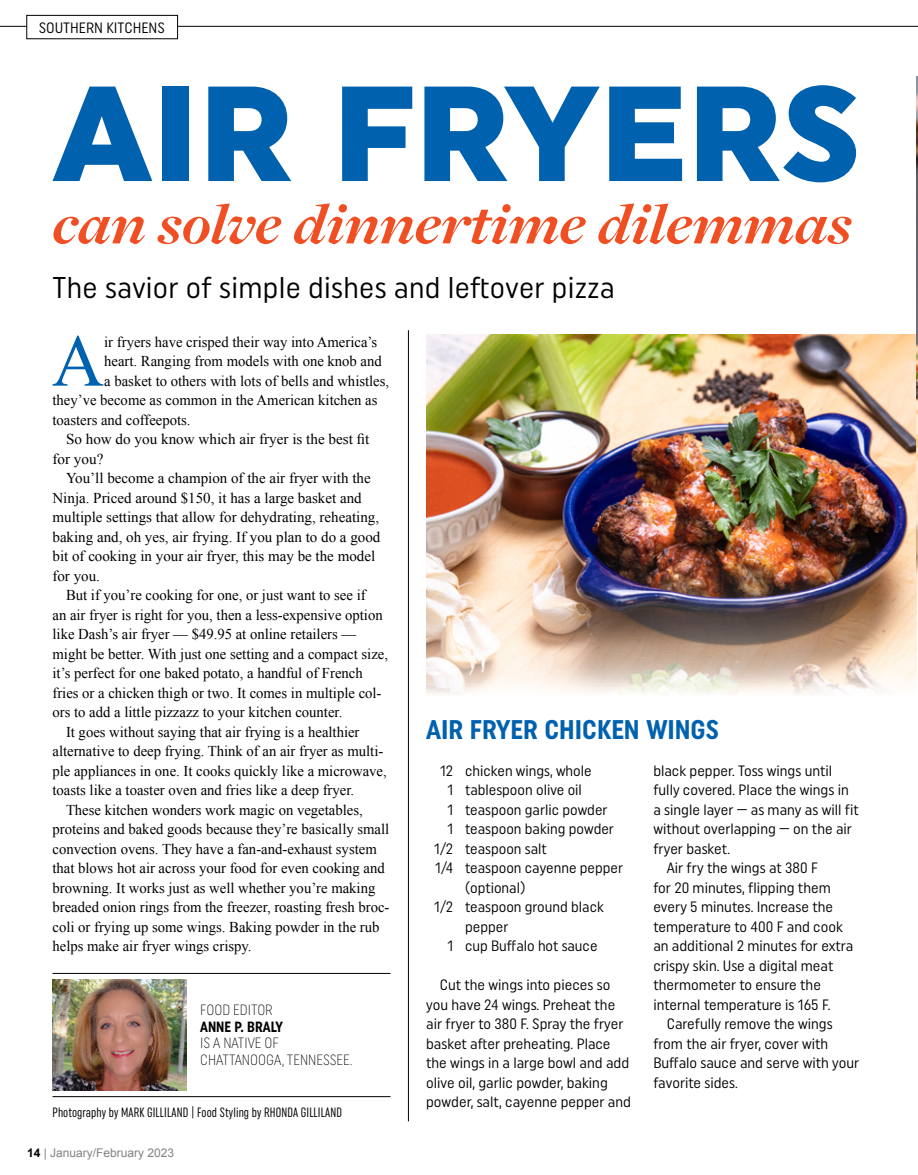
<style>
.page{position:relative;width:918px;height:1175px;background:#fff}
.page>*{position:absolute;margin:0;border:0;box-sizing:border-box;transform-origin:0 0}
.RTM_Headline{font:900 134.85px "Uniform";color:#0061af}
.RTM_Drop_Cap{font:73.95px "Times New Roman";color:#0061af}
.RTM_Headline-2{font:italic 700 59.1px "Freight Disp Pro";color:#f04e23;scale:1.12 1}
.RTM_Subhead{font:30px "Uniform Condensed";letter-spacing:.01em;color:#000}
.RTM_Subhead-2{font:700 27px "Uniform Condensed";color:#0061af}
.RTM_Body_Copy{font:15px/19.5px "Times New Roman";color:#000}
.RTM_Recipe_Body{font:15px/19.5px "Uniform Condensed";color:#000}
.RTM_Drop_Cap-2{font:15px "Times New Roman";color:#000}
.RTM_Page_Header{font:15px "Uniform Condensed";color:#000}
.RTM_Sidebar-No_Inden{font:300 14.85px/16.5px "Uniform Condensed";color:#000;scale:.94 1}
.RTM_Sidebar-No_Inden-2{font:700 14.85px "Uniform Condensed";color:#000;scale:.94 1}
.RTM_Photo_Credit{font:extra-condensed 13.5px "Uniform";letter-spacing:.01em;color:#000}
.t1{font:12px "Arial";color:#808285}
.s1{font-weight:700;color:#000}
</style>
<div class="page">
<div style="left:26px;top:15px;width:152px;height:24px;border:1px solid #000"></div>
<svg style="left:0;top:26px;width:27px;height:1px"></svg>
<hr style="left:178px;top:26px;width:740px;height:1px;background:#000">
<img style="left:426px;top:334px;width:490px;height:361px">
<img style="left:52px;top:979px;width:134px;height:111px">
<img style="left:916px;top:77px;width:2px;height:527px">
<hr style="left:408px;top:330px;width:1px;height:791px;background:#000">
<hr style="left:52px;top:973px;width:339px;height:1px;background:#000">
<hr style="left:52px;top:1096px;width:339px;height:1px;background:#000">
<p class="RTM_Page_Header" style="left:39px;top:19px;width:128px">SOUTHERN KITCHENS</p>
<p class="RTM_Headline" style="left:52px;top:53px;width:811px">AIR FRYERS</p>
<p class="RTM_Headline-2" style="left:52px;top:185px;width:715px">can solve dinnertime dilemmas</p>
<p class="RTM_Subhead" style="left:52px;top:269px;width:564px">The savior of simple dishes and leftover pizza</p>
<p class="RTM_Drop_Cap" style="left:52px;top:311px;width:54px">A</p>
<p class="RTM_Drop_Cap-2" style="left:104px;top:331px;width:275px">ir fryers have crisped their way into America’s</p>
<p class="RTM_Drop_Cap-2" style="left:104px;top:351px;width:279px">heart. Ranging from models with one knob and</p>
<p class="RTM_Drop_Cap-2" style="left:104px;top:370px;width:287px">a basket to others with lots of bells and whistles,</p>
<p class="RTM_Drop_Cap-2" style="left:52px;top:390px;width:326px">they’ve become as common in the American kitchen as</p>
<p class="RTM_Drop_Cap-2" style="left:52px;top:409px;width:140px">toasters and coffeepots.</p>
<p class="RTM_Body_Copy" style="left:52px;top:429px;width:318px;text-indent:14px">So how do you know which air fryer is the best fit for you?</p>
<p class="RTM_Body_Copy" style="left:52px;top:468px;width:329px;text-indent:14px">You’ll become a champion of the air fryer with the Ninja. Priced around $150, it has a large basket and multiple settings that allow for dehydrating, reheating, baking and, oh yes, air frying. If you plan to do a good bit of cooking in your air fryer, this may be the model for you.</p>
<p class="RTM_Body_Copy" style="left:52px;top:585px;width:337px;text-indent:14px">But if you’re cooking for one, or just want to see if<br>an air fryer is right for you, then a less-expensive option like Dash’s air fryer — $49.95 at online retailers — might be better. With just one setting and a compact size, it’s perfect for one baked potato, a handful of French fries or a chicken thigh or two. It comes in multiple col&shy;ors to add a little pizzazz to your kitchen counter.</p>
<p class="RTM_Body_Copy" style="left:52px;top:722px;width:336px;text-indent:14px">It goes without saying that air frying is a healthier alternative to deep frying. Think of an air fryer as multi&shy;ple appliances in one. It cooks quickly like a microwave, toasts like a toaster oven and fries like a deep fryer.</p>
<p class="RTM_Body_Copy" style="left:52px;top:800px;width:338px;text-indent:14px">These kitchen wonders work magic on vegetables, proteins and baked goods because they’re basically small convection ovens. They have a fan-and-exhaust system that blows hot air across your food for even cooking and browning. It works just as well whether you’re making breaded onion rings from the freezer, roasting fresh broc&shy;coli or frying up some wings. Baking powder in the rub helps make air fryer wings crispy.</p>
<p class="RTM_Sidebar-No_Inden" style="left:200px;top:1001px;width:79px">FOOD EDITOR</p>
<p class="RTM_Sidebar-No_Inden-2" style="left:200px;top:1017px;width:90px">ANNE P. BRALY</p>
<p class="RTM_Sidebar-No_Inden" style="left:200px;top:1034px;width:163px">IS A NATIVE OF<br>CHATTANOOGA, TENNESSEE.</p>
<p class="RTM_Photo_Credit" style="left:52px;top:1104px;width:291px">Photography by MARK GILLILAND | Food Styling by RHONDA GILLILAND</p>
<p class="t1" style="left:27px;top:1144px;width:149px"><span class="s1">14</span> | January/February 2023</p>
<p class="RTM_Subhead-2" style="left:426px;top:713px;width:294px">AIR FRYER CHICKEN WINGS</p>
<p class="RTM_Recipe_Body" style="left:440px;top:760px;width:153px">12 chicken wings, whole</p>
<p class="RTM_Recipe_Body" style="left:447px;top:780px;width:136px">1 tablespoon olive oil</p>
<p class="RTM_Recipe_Body" style="left:447px;top:799px;width:162px">1 teaspoon garlic powder</p>
<p class="RTM_Recipe_Body" style="left:447px;top:819px;width:168px">1 teaspoon baking powder</p>
<p class="RTM_Recipe_Body" style="left:434px;top:838px;width:114px">1/2 teaspoon salt</p>
<p class="RTM_Recipe_Body" style="left:435px;top:858px;width:189px">1/4 teaspoon cayenne pepper</p>
<p class="RTM_Recipe_Body" style="left:465px;top:877px;width:62px">(optional)</p>
<p class="RTM_Recipe_Body" style="left:434px;top:897px;width:171px">1/2 teaspoon ground black</p>
<p class="RTM_Recipe_Body" style="left:465px;top:916px;width:45px">pepper</p>
<p class="RTM_Recipe_Body" style="left:447px;top:936px;width:152px">1 cup Buffalo hot sauce</p>
<p class="RTM_Recipe_Body" style="left:426px;top:975px;width:206px;text-indent:14px">Cut the wings into pieces so you have 24 wings. Preheat the air fryer to 380 F. Spray the fryer basket after preheating. Place the wings in a large bowl and add olive oil, garlic powder, baking powder, salt, cayenne pepper and</p>
<p class="RTM_Recipe_Body" style="left:653px;top:760px;width:207px">black pepper. Toss wings until fully covered. Place the wings in a single layer — as many as will fit without overlapping — on the air fryer basket.</p>
<p class="RTM_Recipe_Body" style="left:653px;top:858px;width:201px;text-indent:14px">Air fry the wings at 380 F<br>for 20 minutes, flipping them every 5 minutes. Increase the temperature to 400 F and cook an additional 2 minutes for extra crispy skin. Use a digital meat thermometer to ensure the internal temperature is 165 F.</p>
<p class="RTM_Recipe_Body" style="left:653px;top:1014px;width:207px;text-indent:14px">Carefully remove the wings from the air fryer, cover with<br>Buffalo sauce and serve with your favorite sides.</p>
</div>
